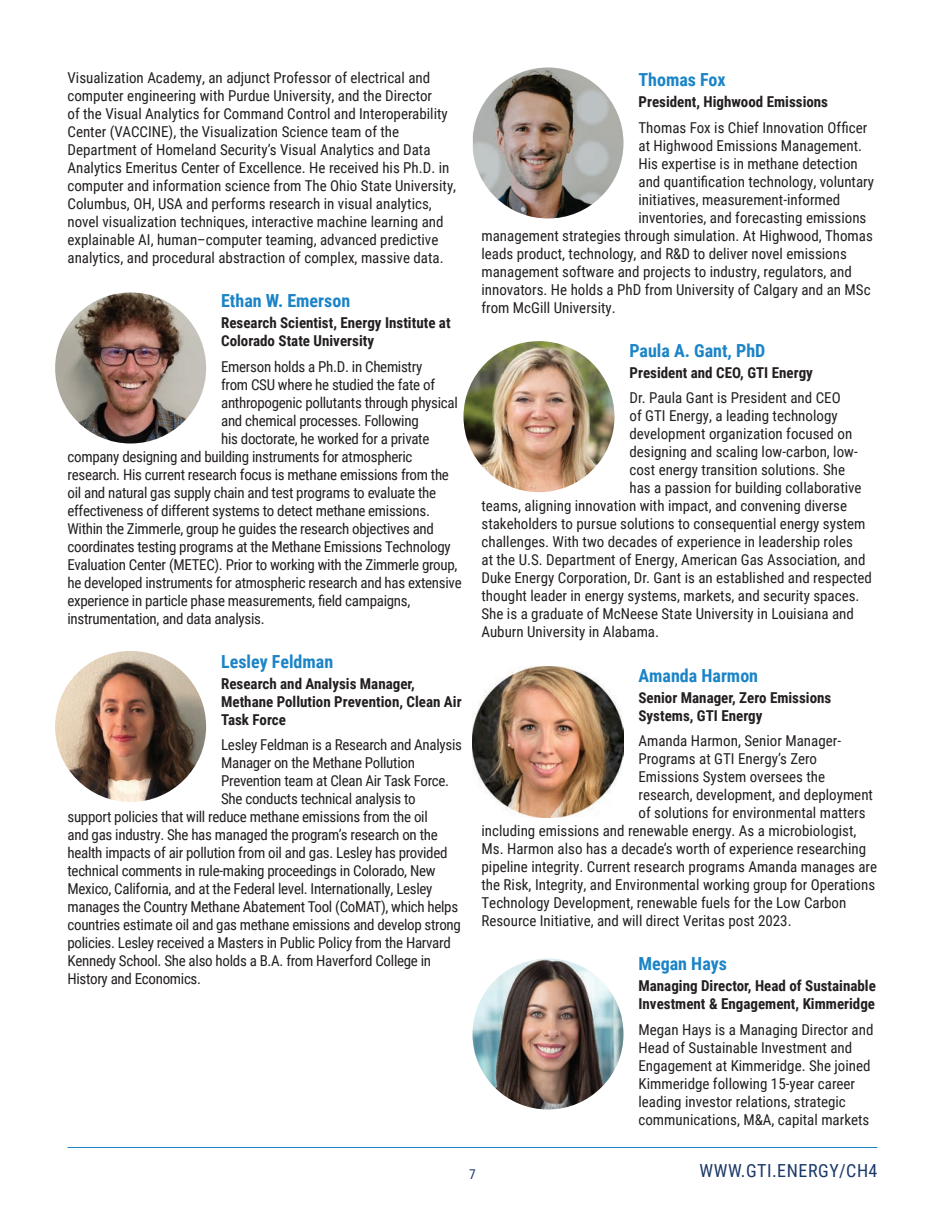
<style>
.page{position:relative;width:945px;height:1215px;background:#fff}
.page>*{position:absolute;margin:0;border:0;box-sizing:border-box;transform-origin:0 0}
.t1{font:700 18px "Roboto Condensed";color:#1b84c7}
.t2{font:18px "Roboto Condensed";letter-spacing:.035em;color:#1a3868}
.t3{font:15px/18px "Roboto Condensed";color:#231f20}
.t4{font:15px "Roboto Condensed";letter-spacing:-.02em;color:#231f20}
.t5{font:700 15px/18px "Roboto Condensed";color:#231f20}
.t6{font:13.5px "Roboto Condensed";color:#1a3868}
</style>
<div class="page">
<hr style="left:68px;top:1147px;width:810px;height:1px;background:#1b84c7">
<img style="left:472px;top:666px;width:152px;height:151px">
<img style="left:55px;top:651px;width:151px;height:151px;border-radius:76px">
<img style="left:473px;top:68px;width:151px;height:151px">
<img style="left:464px;top:341px;width:151px;height:151px;border-radius:76px">
<img style="left:55px;top:292px;width:151px;height:151px;border-radius:76px">
<img style="left:472px;top:958px;width:152px;height:152px;border-radius:76px">
<p class="t3" style="left:68px;top:68px;width:390px">Visualization Academy, an adjunct Professor of electrical and computer engineering with Purdue University, and the Director<br>of the Visual Analytics for Command Control and Interoperability Center (VACCINE), the Visualization Science team of the Department of Homeland Security’s Visual Analytics and Data Analytics Emeritus Center of Excellence. He received his Ph.D. in computer and information science from The Ohio State University, Columbus, OH, USA and performs research in visual analytics, novel visualization techniques, interactive machine learning and explainable AI, human–computer teaming, advanced predictive analytics, and procedural abstraction of complex, massive data.</p>
<p class="t1" style="left:221px;top:288px;width:131px">Ethan W. Emerson</p>
<p class="t5" style="left:221px;top:313px;width:231px">Research Scientist, Energy Institute at<br>Colorado State University</p>
<p class="t4" style="left:221px;top:356px;width:203px">Emerson holds a Ph.D. in Chemistry</p>
<p class="t4" style="left:221px;top:374px;width:215px">from CSU where he studied the fate of</p>
<p class="t4" style="left:221px;top:392px;width:238px">anthropogenic pollutants through physical</p>
<p class="t4" style="left:221px;top:410px;width:199px">and chemical processes. Following</p>
<p class="t4" style="left:221px;top:428px;width:210px">his doctorate, he worked for a private</p>
<p class="t4" style="left:68px;top:446px;width:346px">company designing and building instruments for atmospheric</p>
<p class="t4" style="left:68px;top:464px;width:383px">research. His current research focus is methane emissions from the</p>
<p class="t4" style="left:68px;top:482px;width:370px">oil and natural gas supply chain and test programs to evaluate the</p>
<p class="t4" style="left:68px;top:500px;width:364px">effectiveness of different systems to detect methane emissions.</p>
<p class="t4" style="left:68px;top:518px;width:368px">Within the Zimmerle, group he guides the research objectives and</p>
<p class="t4" style="left:68px;top:536px;width:385px">coordinates testing programs at the Methane Emissions Technology</p>
<p class="t4" style="left:68px;top:554px;width:392px">Evaluation Center (METEC). Prior to working with the Zimmerle group,</p>
<p class="t4" style="left:68px;top:572px;width:396px">he developed instruments for atmospheric research and has extensive</p>
<p class="t4" style="left:68px;top:590px;width:344px">experience in particle phase measurements, field campaigns,</p>
<p class="t4" style="left:68px;top:608px;width:199px">instrumentation, and data analysis.</p>
<p class="t1" style="left:221px;top:649px;width:114px">Lesley Feldman</p>
<p class="t5" style="left:221px;top:674px;width:242px">Research and Analysis Manager,<br>Methane Pollution Prevention, Clean Air<br>Task Force</p>
<p class="t4" style="left:221px;top:735px;width:242px">Lesley Feldman is a Research and Analysis</p>
<p class="t4" style="left:221px;top:753px;width:195px">Manager on the Methane Pollution</p>
<p class="t4" style="left:221px;top:771px;width:229px">Prevention team at Clean Air Task Force.</p>
<p class="t4" style="left:221px;top:789px;width:196px">She conducts technical analysis to</p>
<p class="t4" style="left:68px;top:807px;width:362px">support policies that will reduce methane emissions from the oil</p>
<p class="t4" style="left:68px;top:825px;width:372px">and gas industry. She has managed the program’s research on the</p>
<p class="t4" style="left:68px;top:843px;width:382px">health impacts of air pollution from oil and gas. Lesley has provided</p>
<p class="t4" style="left:68px;top:861px;width:369px">technical comments in rule-making proceedings in Colorado, New</p>
<p class="t4" style="left:68px;top:879px;width:367px">Mexico, California, and at the Federal level. Internationally, Lesley</p>
<p class="t4" style="left:68px;top:897px;width:392px">manages the Country Methane Abatement Tool (CoMAT), which helps</p>
<p class="t4" style="left:68px;top:915px;width:395px">countries estimate oil and gas methane emissions and develop strong</p>
<p class="t4" style="left:68px;top:933px;width:385px">policies. Lesley received a Masters in Public Policy from the Harvard</p>
<p class="t4" style="left:68px;top:951px;width:365px">Kennedy School. She also holds a B.A. from Haverford College in</p>
<p class="t4" style="left:68px;top:969px;width:135px">History and Economics.</p>
<p class="t1" style="left:639px;top:67px;width:89px">Thomas Fox</p>
<p class="t5" style="left:639px;top:92px;width:191px">President, Highwood Emissions</p>
<p class="t3" style="left:639px;top:118px;width:230px">Thomas Fox is Chief Innovation Officer</p>
<p class="t3" style="left:639px;top:136px;width:225px">at Highwood Emissions Management.</p>
<p class="t3" style="left:639px;top:154px;width:221px">His expertise is in methane detection</p>
<p class="t3" style="left:639px;top:172px;width:237px">and quantification technology, voluntary</p>
<p class="t3" style="left:639px;top:190px;width:203px">initiatives, measurement-informed</p>
<p class="t3" style="left:639px;top:208px;width:229px">inventories, and forecasting emissions</p>
<p class="t3" style="left:482px;top:226px;width:393px">management strategies through simulation. At Highwood, Thomas</p>
<p class="t3" style="left:482px;top:244px;width:367px">leads product, technology, and R&amp;D to deliver novel emissions</p>
<p class="t3" style="left:482px;top:262px;width:372px">management software and projects to industry, regulators, and</p>
<p class="t3" style="left:482px;top:280px;width:391px">innovators. He holds a PhD from University of Calgary and an MSc</p>
<p class="t3" style="left:482px;top:298px;width:136px">from McGill University.</p>
<p class="t1" style="left:630px;top:338px;width:137px">Paula A. Gant, PhD</p>
<p class="t5" style="left:630px;top:363px;width:185px">President and CEO, GTI Energy</p>
<p class="t3" style="left:630px;top:389px;width:213px">Dr. Paula Gant is President and CEO</p>
<p class="t3" style="left:630px;top:407px;width:210px">of GTI Energy, a leading technology</p>
<p class="t3" style="left:630px;top:425px;width:224px">development organization focused on</p>
<p class="t3" style="left:630px;top:443px;width:230px">designing and scaling low-carbon, low-</p>
<p class="t3" style="left:630px;top:461px;width:217px">cost energy transition solutions. She</p>
<p class="t3" style="left:630px;top:479px;width:234px">has a passion for building collaborative</p>
<p class="t3" style="left:482px;top:497px;width:367px">teams, aligning innovation with impact, and convening diverse</p>
<p class="t3" style="left:482px;top:515px;width:386px">stakeholders to pursue solutions to consequential energy system</p>
<p class="t3" style="left:482px;top:533px;width:373px">challenges. With two decades of experience in leadership roles</p>
<p class="t3" style="left:482px;top:551px;width:386px">at the U.S. Department of Energy, American Gas Association, and</p>
<p class="t3" style="left:482px;top:569px;width:392px">Duke Energy Corporation, Dr. Gant is an established and respected</p>
<p class="t3" style="left:482px;top:587px;width:380px">thought leader in energy systems, markets, and security spaces.</p>
<p class="t3" style="left:482px;top:605px;width:374px">She is a graduate of McNeese State University in Louisiana and</p>
<p class="t3" style="left:482px;top:623px;width:179px">Auburn University in Alabama.</p>
<p class="t1" style="left:639px;top:663px;width:121px">Amanda Harmon</p>
<p class="t5" style="left:639px;top:688px;width:194px">Senior Manager, Zero Emissions<br>Systems, GTI Energy</p>
<p class="t3" style="left:639px;top:731px;width:204px">Amanda Harmon, Senior Manager-</p>
<p class="t3" style="left:639px;top:749px;width:180px">Programs at GTI Energy’s Zero</p>
<p class="t3" style="left:639px;top:767px;width:188px">Emissions System oversees the</p>
<p class="t3" style="left:639px;top:785px;width:236px">research, development, and deployment</p>
<p class="t3" style="left:639px;top:803px;width:229px">of solutions for environmental matters</p>
<p class="t3" style="left:482px;top:821px;width:376px">including emissions and renewable energy. As a microbiologist,</p>
<p class="t3" style="left:482px;top:839px;width:386px">Ms. Harmon also has a decade’s worth of experience researching</p>
<p class="t3" style="left:482px;top:857px;width:397px">pipeline integrity. Current research programs Amanda manages are</p>
<p class="t3" style="left:482px;top:875px;width:395px">the Risk, Integrity, and Environmental working group for Operations</p>
<p class="t3" style="left:482px;top:893px;width:366px">Technology Development, renewable fuels for the Low Carbon</p>
<p class="t3" style="left:482px;top:911px;width:312px">Resource Initiative, and will direct Veritas post 2023.</p>
<p class="t1" style="left:639px;top:951px;width:90px">Megan Hays</p>
<p class="t5" style="left:639px;top:976px;width:239px">Managing Director, Head of Sustainable<br>Investment &amp; Engagement, Kimmeridge</p>
<p class="t3" style="left:639px;top:1020px;width:237px">Megan Hays is a Managing Director and Head of Sustainable Investment and Engagement at Kimmeridge. She joined Kimmeridge following 15-year career leading investor relations, strategic communications, M&amp;A, capital markets</p>
<p class="t6" style="left:469px;top:1165px;width:8px">7</p>
<p class="t2" style="left:699px;top:1158px;width:180px">WWW.GTI.ENERGY/CH4</p>
</div>
